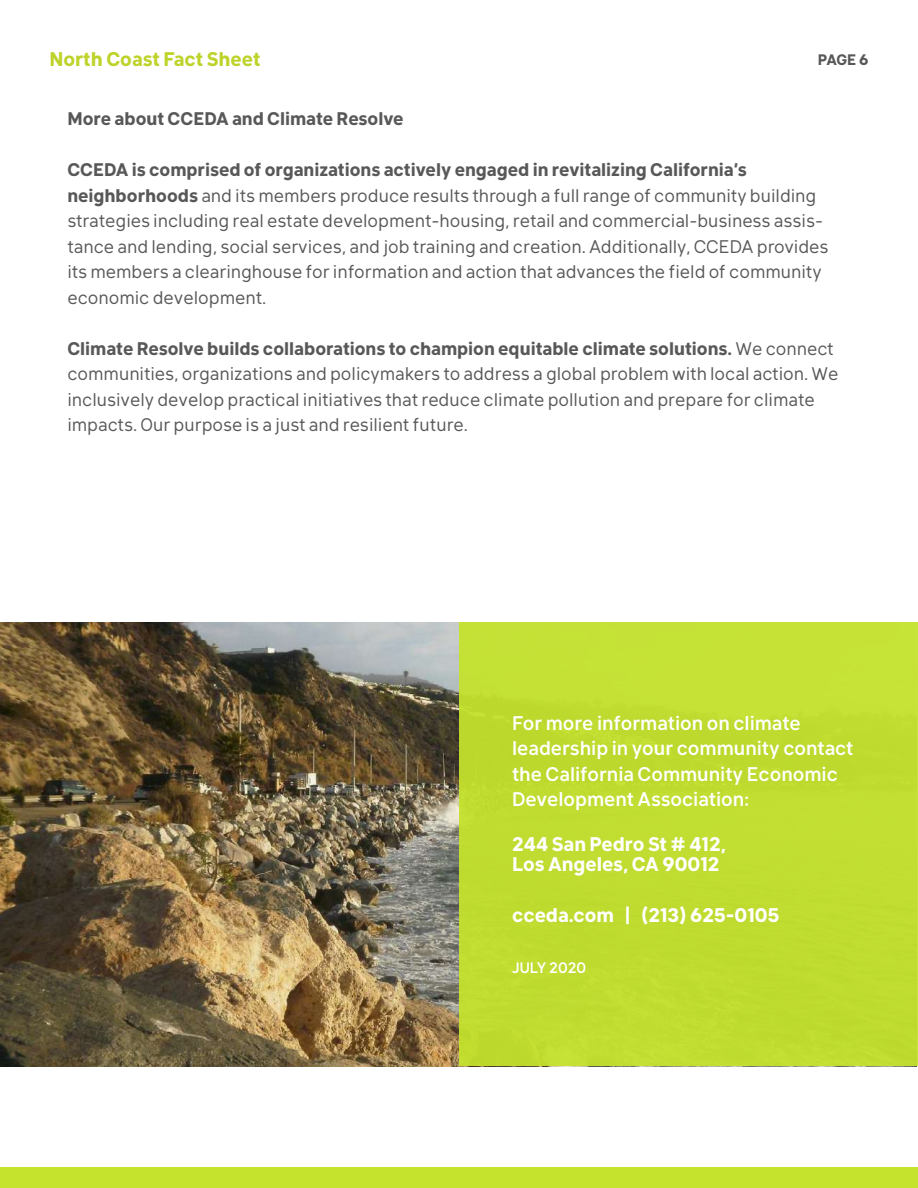
<style>
.page{position:relative;width:918px;height:1188px;background:#fff}
.page>*{position:absolute;margin:0;border:0;box-sizing:border-box;transform-origin:0 0}
.t1{font:500 19.5px/25.5px "Klima";color:#fff}
.t2{font:700 19.5px/19.5px "Klima";color:#fff}
.t3{font:700 19.5px "Klima";color:#bed32a}
.t4{font:18px/25.5px "Klima";color:#585858}
.t5{font:700 18px "Klima";color:#585858}
.t6{font:500 15px "Klima";color:#fff}
.t7{font:700 15px "Klima";color:#585858}
.s1{font-weight:700}
</style>
<div class="page">
<div style="left:0;top:1167px;width:918px;height:21px;background:#c5e32d"></div>
<img style="left:0;top:622px;width:460px;height:444px">
<div style="left:460px;top:622px;width:458px;height:444px;background:#c0dc31"></div>
<p class="t3" style="left:50px;top:42px;width:212px">North Coast Fact Sheet</p>
<p class="t7" style="left:818px;top:47px;width:52px">PAGE 6</p>
<p class="t5" style="left:67px;top:103px;width:338px">More about CCEDA and Climate Resolve</p>
<p class="t4" style="left:67px;top:155px;width:763px"><span class="s1">CCEDA is comprised of organizations actively engaged in revitalizing California’s neighborhoods</span> and its members produce results through a full range of community building strategies including real estate development-housing, retail and commercial-business assis&shy;tance and lending, social services, and job training and creation. Additionally, CCEDA provides its members a clearinghouse for information and action that advances the field of community economic development.</p>
<p class="t4" style="left:67px;top:334px;width:773px"><span class="s1">Climate Resolve builds collaborations to champion equitable climate solutions.</span> We connect communities, organizations and policymakers to address a global problem with local action. We inclusively develop practical initiatives that reduce climate pollution and prepare for climate impacts. Our purpose is a just and resilient future.</p>
<p class="t1" style="left:512px;top:708px;width:343px">For more information on climate leadership in your community contact the California Community Economic Development Association:</p>
<p class="t2" style="left:512px;top:832px;width:215px">244 San Pedro St # 412,<br>Los Angeles, CA 90012</p>
<p class="t2" style="left:512px;top:903px;width:269px">cceda.com | (213) 625-0105</p>
<p class="t6" style="left:512px;top:955px;width:76px">JULY 2020</p>
</div>
